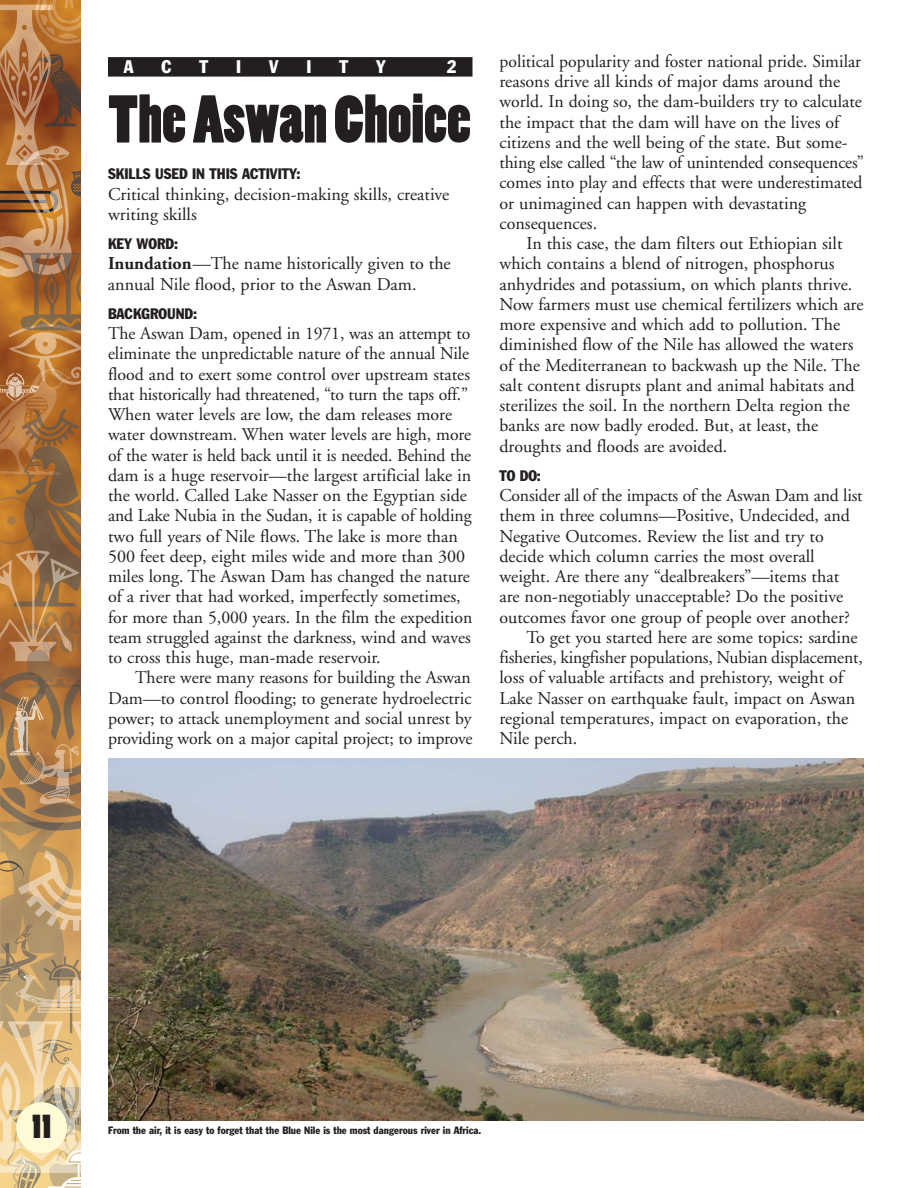
<style>
.page{position:relative;width:918px;height:1188px;background:#fff}
.page>*{position:absolute;margin:0;border:0;box-sizing:border-box;transform-origin:0 0}
.t1{font:63px "Poplar";color:#231f20}
.t2{font:31.5px "Poplar";color:#231f20}
.t3{font:18px/20.2px "Adobe Garamond";color:#231f20}
.t4{font:condensed 18px "Franklin Gothic";color:#fff}
.t5{font:condensed 15px "Franklin Gothic";color:#231f20}
.t6{font:condensed 10.5px "Franklin Gothic";color:#231f20}
.s1{font-weight:700}
</style>
<div class="page">
<div style="left:108px;top:57px;width:364px;height:20px;background:#231f20"></div>
<img style="left:0;top:0;width:81px;height:672px">
<img style="left:0;top:370px;width:63px;height:105px">
<img style="left:51px;top:54px;width:30px;height:72px">
<img style="left:55px;top:73px;width:26px;height:37px">
<img style="left:0;top:497px;width:13px;height:48px">
<img style="left:61px;top:817px;width:20px;height:5px">
<img style="left:0;top:672px;width:61px;height:150px">
<img style="left:33px;top:806px;width:48px;height:11px">
<img style="left:2px;top:806px;width:24px;height:3px">
<img style="left:25px;top:409px;width:54px;height:37px">
<img style="left:22px;top:409px;width:21px;height:35px">
<img style="left:71px;top:611px;width:10px;height:42px">
<img style="left:72px;top:179px;width:9px;height:17px">
<svg style="left:72px;top:171px;width:9px;height:8px"></svg>
<img style="left:9px;top:337px;width:72px;height:48px">
<img style="left:41px;top:368px;width:25px;height:14px">
<img style="left:9px;top:324px;width:72px;height:13px">
<img style="left:0;top:146px;width:72px;height:131px">
<img style="left:35px;top:212px;width:15px;height:1px">
<img style="left:50px;top:189px;width:12px;height:24px">
<svg style="left:0;top:191px;width:58px;height:21px"></svg>
<img style="left:29px;top:150px;width:29px;height:39px">
<img style="left:0;top:372px;width:31px;height:30px">
<img style="left:14px;top:386px;width:25px;height:16px">
<svg style="left:0;top:822px;width:81px;height:366px;background:#d0b282"></svg>
<img style="left:35px;top:0;width:46px;height:44px">
<svg style="left:40px;top:0;width:41px;height:41px"></svg>
<img style="left:28px;top:853px;width:53px;height:78px">
<img style="left:18px;top:850px;width:53px;height:79px">
<img style="left:0;top:5px;width:51px;height:160px">
<img style="left:39px;top:55px;width:12px;height:27px">
<img style="left:36px;top:5px;width:17px;height:5px">
<svg style="left:18px;top:147px;width:26px;height:18px"></svg>
<img style="left:11px;top:52px;width:27px;height:44px">
<img style="left:20px;top:253px;width:61px;height:77px">
<img style="left:24px;top:324px;width:56px;height:6px">
<img style="left:23px;top:253px;width:49px;height:22px">
<img style="left:50px;top:281px;width:5px;height:19px">
<img style="left:16px;top:446px;width:65px;height:161px">
<img style="left:24px;top:453px;width:37px;height:9px">
<img style="left:13px;top:462px;width:60px;height:145px">
<svg style="left:33px;top:462px;width:4px;height:4px"></svg>
<img style="left:0;top:607px;width:71px;height:54px">
<img style="left:25px;top:621px;width:47px;height:31px">
<img style="left:0;top:550px;width:50px;height:52px">
<img style="left:16px;top:551px;width:63px;height:56px">
<img style="left:27px;top:660px;width:54px;height:18px">
<img style="left:27px;top:672px;width:23px;height:6px">
<img style="left:27px;top:650px;width:23px;height:11px">
<svg style="left:0;top:678px;width:81px;height:128px;background:#aa7f53"></svg>
<div style="left:16px;top:1102px;width:51px;height:51px;background:#fffbd6;border-radius:50%"></div>
<img style="left:108px;top:759px;width:756px;height:361px">
<p class="t4" style="left:124px;top:60px;width:11px">A</p>
<p class="t4" style="left:162px;top:60px;width:12px">C</p>
<p class="t4" style="left:199px;top:60px;width:10px">T</p>
<p class="t4" style="left:236px;top:60px;width:7px">I</p>
<p class="t4" style="left:269px;top:60px;width:11px">V</p>
<p class="t4" style="left:306px;top:60px;width:7px">I</p>
<p class="t4" style="left:339px;top:60px;width:10px">T</p>
<p class="t4" style="left:376px;top:60px;width:11px">Y</p>
<p class="t4" style="left:447px;top:60px;width:11px">2</p>
<h1 class="t1" style="left:108px;top:94px;width:364px">The Aswan Choice</h1>
<p class="t5" style="left:108px;top:169px;width:194px">SKILLS USED IN THIS ACTIVITY:</p>
<p class="t3" style="left:108px;top:185px;width:343px">Critical thinking, decision-making skills, creative writing skills</p>
<p class="t5" style="left:108px;top:238px;width:72px">KEY WORD:</p>
<p class="t3" style="left:108px;top:255px;width:344px"><span class="s1">Inundation</span>—The name historically given to the annual Nile flood, prior to the Aswan Dam.</p>
<p class="t5" style="left:108px;top:308px;width:91px">BACKGROUND:</p>
<p class="t3" style="left:108px;top:325px;width:366px">The Aswan Dam, opened in 1971, was an attempt to eliminate the unpredictable nature of the annual Nile flood and to exert some control over upstream states that historically had threatened, “to turn the taps off.” When water levels are low, the dam releases more water downstream. When water levels are high, more of the water is held back until it is needed. Behind the dam is a huge reservoir—the largest artificial lake in the world. Called Lake Nasser on the Egyptian side and Lake Nubia in the Sudan, it is capable of holding two full years of Nile flows. The lake is more than 500 feet deep, eight miles wide and more than 300 miles long. The Aswan Dam has changed the nature of a river that had worked, imperfectly sometimes, for more than 5,000 years. In the film the expedition team struggled against the darkness, wind and waves to cross this huge, man-made reservoir.</p>
<p class="t3" style="left:108px;top:669px;width:366px;text-align:justify;text-indent:27px">There were many reasons for building the Aswan Dam—to control flooding; to generate hydroelectric power; to attack unemployment and social unrest by providing work on a major capital project; to improve</p>
<p class="t3" style="left:500px;top:53px;width:366px">political popularity and foster national pride. Similar reasons drive all kinds of major dams around the world. In doing so, the dam-builders try to calculate the impact that the dam will have on the lives of citizens and the well being of the state. But some&shy;thing else called “the law of unintended consequences” comes into play and effects that were underestimated or unimagined can happen with devastating consequences.</p>
<p class="t3" style="left:500px;top:235px;width:366px;text-indent:27px">In this case, the dam filters out Ethiopian silt which contains a blend of nitrogen, phosphorus anhydrides and potassium, on which plants thrive.<br>Now farmers must use chemical fertilizers which are more expensive and which add to pollution. The diminished flow of the Nile has allowed the waters of the Mediterranean to backwash up the Nile. The salt content disrupts plant and animal habitats and sterilizes the soil. In the northern Delta region the banks are now badly eroded. But, at least, the droughts and floods are avoided.</p>
<p class="t5" style="left:500px;top:470px;width:43px">TO DO:</p>
<p class="t3" style="left:500px;top:487px;width:365px">Consider all of the impacts of the Aswan Dam and list</p>
<p class="t3" style="left:500px;top:507px;width:352px">them in three columns—Positive, Undecided, and</p>
<p class="t3" style="left:500px;top:527px;width:326px">Negative Outcomes. Review the list and try to</p>
<p class="t3" style="left:500px;top:548px;width:317px">decide which column carries the most overall</p>
<p class="t3" style="left:500px;top:568px;width:341px">weight. Are there any “dealbreakers”—items that</p>
<p class="t3" style="left:500px;top:588px;width:345px">are non-negotiably unacceptable? Do the positive</p>
<p class="t3" style="left:500px;top:608px;width:352px">outcomes favor one group of people over another?</p>
<p class="t3" style="left:527px;top:629px;width:333px">To get you started here are some topics: sardine</p>
<p class="t3" style="left:500px;top:649px;width:365px">fisheries, kingfisher populations, Nubian displacement,</p>
<p class="t3" style="left:500px;top:669px;width:345px">loss of valuable artifacts and prehistory, weight of</p>
<p class="t3" style="left:499px;top:689px;width:357px">Lake Nasser on earthquake fault, impact on Aswan</p>
<p class="t3" style="left:499px;top:710px;width:350px">regional temperatures, impact on evaporation, the</p>
<p class="t3" style="left:499px;top:730px;width:79px">Nile perch.</p>
<h2 class="t2" style="left:33px;top:1114px;width:20px">11</h2>
<p class="t6" style="left:108px;top:1127px;width:375px">From the air, it is easy to forget that the Blue Nile is the most dangerous river in Africa.</p>
</div>
